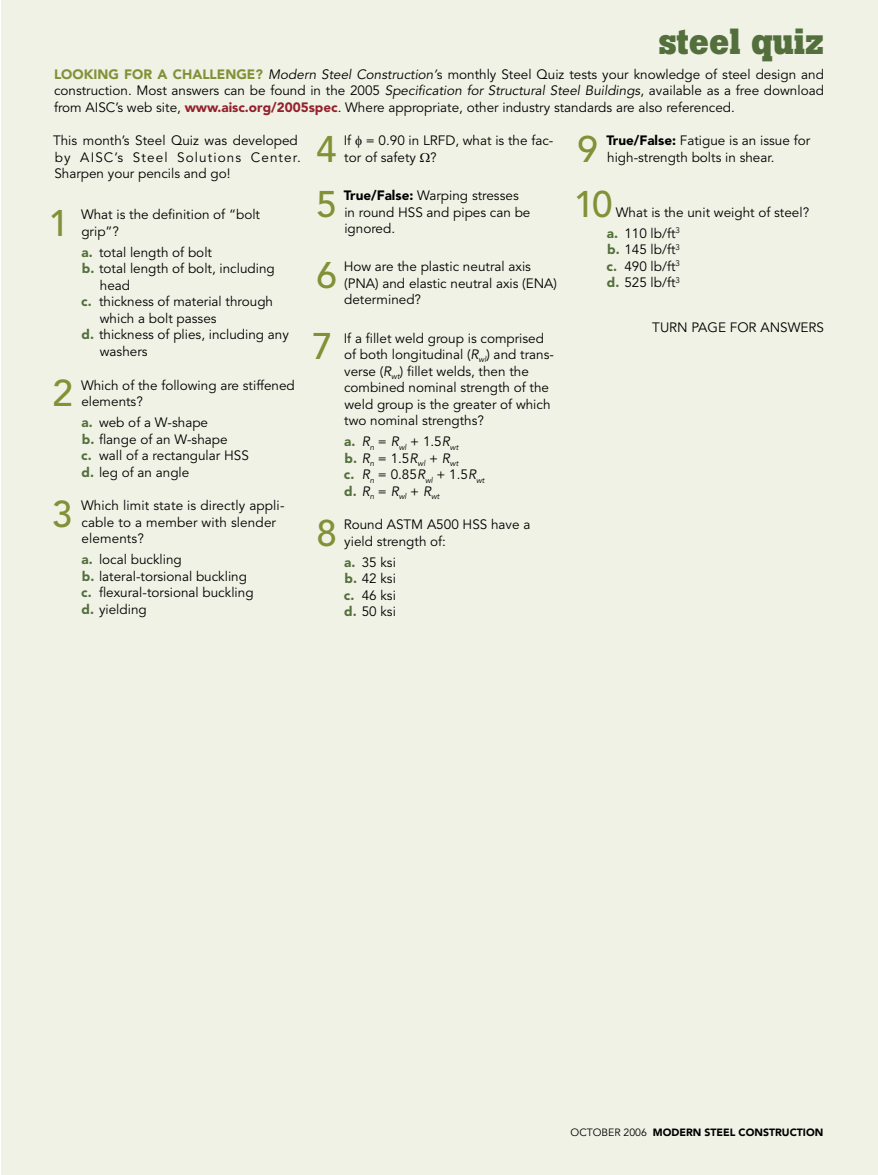
<style>
.page{position:relative;width:878px;height:1175px;background:#fff}
.page>*{position:absolute;margin:0;border:0;box-sizing:border-box;transform-origin:0 0}
.t1{font:500 36.75px "Avenir LT Std";color:#829138}
.t2{font:700 36px "Boton";color:#526f3c}
.t3{font:13.5px/16.5px "Avenir LT Std";color:#000}
.t4{font:900 10.5px "Avenir LT Std";color:#000}
.t5{font:italic 8.1px/16.5px "Avenir LT Std";color:#000}
.s1{font-weight:900;color:#829138}
.s2{font-style:italic}
.s3{font-weight:900;color:#94212d}
.s4{font-weight:900;color:#526f3c}
.s5{font-weight:900}
.s6{font-weight:400}
</style>
<div class="page">
<div style="left:1px;top:0;width:877px;height:1174px;background:#f0f2e5"></div>
<h2 class="t2" style="left:659px;top:20px;width:166px">steel quiz</h2>
<p class="t3" style="left:54px;top:66px;width:771px;text-align:justify"><span class="s1">LOOKING FOR A CHALLENGE?</span> <span class="s2">Modern Steel Construction’</span>s monthly Steel Quiz tests your knowledge of steel design and construction. Most answers can be found in the 2005 <span class="s2">Specification for Structural Steel Buildings</span>, available as a free download from AISC’s web site, <span class="s3">www.aisc.org/2005spec</span>. Where appropriate, other industry standards are also referenced.</p>
<p class="t3" style="left:53px;top:133px;width:249px">This month’s Steel Quiz was developed by AISC’s Steel Solutions Center.<br>Sharpen your pencils and go!</p>
<h1 class="t1" style="left:48px;top:202px;width:22px">1</h1>
<p class="t3" style="left:81px;top:207px;width:180px">What is the definition of “bolt grip”?</p>
<p class="t3" style="left:82px;top:244px;width:132px"><span class="s4">a.</span> total length of bolt</p>
<p class="t3" style="left:82px;top:261px;width:194px"><span class="s4">b.</span> total length of bolt, including</p>
<p class="t3" style="left:100px;top:277px;width:32px">head</p>
<p class="t3" style="left:81px;top:294px;width:193px"><span class="s4">c.</span> thickness of material through</p>
<p class="t3" style="left:100px;top:310px;width:118px">which a bolt passes</p>
<p class="t3" style="left:82px;top:327px;width:209px"><span class="s4">d.</span> thickness of plies, including any</p>
<p class="t3" style="left:100px;top:343px;width:49px">washers</p>
<h1 class="t1" style="left:52px;top:372px;width:22px">2</h1>
<p class="t3" style="left:81px;top:377px;width:215px">Which of the following are stiffened elements?</p>
<p class="t3" style="left:81px;top:414px;width:169px"><span class="s4">a.</span> web of a W-shape<br><span class="s4">b.</span> flange of an W-shape<br><span class="s4">c.</span> wall of a rectangular HSS <span class="s4">d.</span> leg of an angle</p>
<h1 class="t1" style="left:52px;top:493px;width:22px">3</h1>
<p class="t3" style="left:81px;top:498px;width:205px">Which limit state is directly appli&shy;cable to a member with slender elements?</p>
<p class="t3" style="left:81px;top:552px;width:174px"><span class="s4">a.</span> local buckling<br><span class="s4">b.</span> lateral-torsional buckling <span class="s4">c.</span> flexural-torsional buckling <span class="s4">d.</span> yielding</p>
<h1 class="t1" style="left:316px;top:128px;width:22px">4</h1>
<p class="t3" style="left:343px;top:133px;width:211px">If = 0.90 in LRFD, what is the fac&shy;tor of safety ?</p>
<h1 class="t1" style="left:316px;top:182px;width:22px">5</h1>
<p class="t3" style="left:344px;top:187px;width:188px"><span class="s5">True/False:</span> Warping stresses in round HSS and pipes can be ignored.</p>
<h1 class="t1" style="left:316px;top:254px;width:22px">6</h1>
<p class="t3" style="left:343px;top:259px;width:215px">How are the plastic neutral axis (PNA) and elastic neutral axis (ENA) determined?</p>
<h1 class="t1" style="left:312px;top:325px;width:22px">7</h1>
<p class="t3" style="left:343px;top:330px;width:212px">If a fillet weld group is comprised of both longitudinal (<span class="s2">R</span><sub>wl</sub>) and trans&shy;verse (<span class="s2">R</span><sub>wt</sub>) fillet welds, then the combined nominal strength of the weld group is the greater of which two nominal strengths?</p>
<p class="t5" style="left:344px;top:439px;width:116px"><sup>a.</sup> <sup>R</sup>n <sup>=</sup> <sup>R</sup>wl <sup>+</sup> <sup>1.5</sup><sup>R</sup>wt <sup>b.</sup> <sup>R</sup>n <sup>=</sup> <sup>1.5</sup><sup>R</sup>wl <sup>+</sup> <sup>R</sup>wt</p>
<p class="t3" style="left:344px;top:466px;width:142px"><span class="s4">c.</span> <span class="s2">R</span><sub>n</sub> = 0.85<span class="s2">R</span><sub>wl</sub> + 1.5<span class="s2">R</span><sub>wt</sub></p>
<p class="t5" style="left:344px;top:488px;width:97px"><sup>d.</sup> <sup>R</sup>n <sup>=</sup> <sup>R</sup>wl <sup>+</sup> <sup>R</sup>wt</p>
<h1 class="t1" style="left:316px;top:512px;width:22px">8</h1>
<p class="t3" style="left:343px;top:517px;width:188px">Round ASTM A500 HSS have a yield strength of:</p>
<p class="t3" style="left:344px;top:554px;width:54px;text-align:justify"><span class="s4">a.</span> 35 ksi <span class="s4">b.</span> 42 ksi <span class="s4">c.</span> 46 ksi <span class="s4">d.</span> 50 ksi</p>
<h1 class="t1" style="left:577px;top:128px;width:22px">9</h1>
<p class="t3" style="left:606px;top:133px;width:205px"><span class="s5">True/False:</span> Fatigue is an issue for high-strength bolts in shear.</p>
<h1 class="t1" style="left:573px;top:182px;width:41px">10</h1>
<p class="t3" style="left:607px;top:202px;width:204px;line-height:21px;text-indent:9px">What is the unit weight of steel? <span class="s4">a.</span> 110 lb/ft<sup>3</sup></p>
<p class="t3" style="left:606px;top:241px;width:75px;text-align:justify"><span class="s4">b.</span> 145 lb/ft<sup>3 </sup><span class="s4">c.</span> 490 lb/ft<sup>3 </sup><span class="s4">d.</span> 525 lb/ft<sup>3</sup></p>
<p class="t3" style="left:652px;top:320px;width:173px">TURN PAGE FOR ANSWERS</p>
<p class="t4" style="left:570px;top:1125px;width:254px"><span class="s6">OCTOBER 2006</span> MODERN STEEL CONSTRUCTION</p>
</div>
